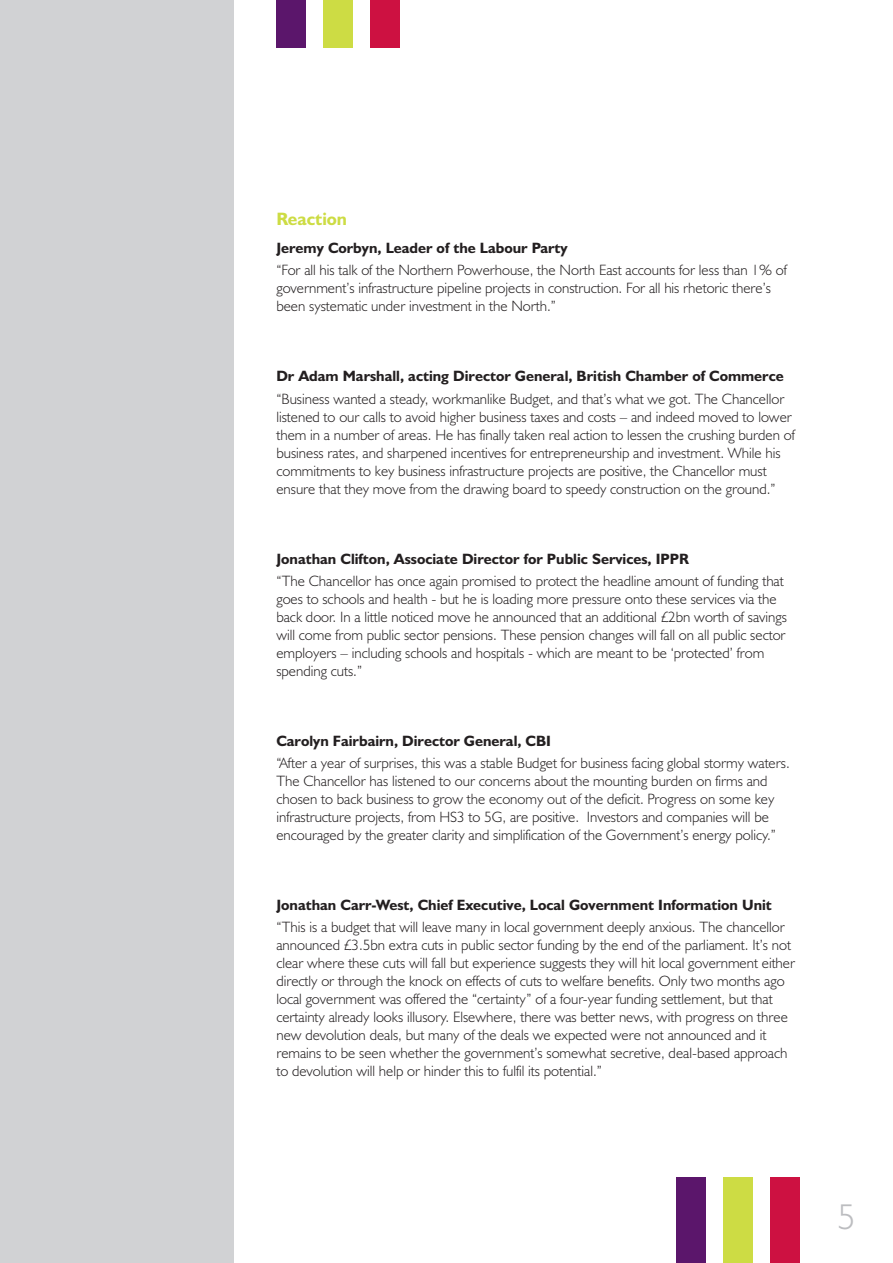
<style>
.page{position:relative;width:893px;height:1263px;background:#fff}
.page>*{position:absolute;margin:0;border:0;box-sizing:border-box;transform-origin:0 0}
.t1{font:300 36px "Humanist 521 BT";color:#bcbdc0}
.t2{font:700 18px "Humanist 521 BT";color:#cddc44}
.t3{font:300 15px/18px "Humanist 521 BT";color:#231f20}
.t4{font:700 15px "Humanist 521 BT";color:#231f20}
</style>
<div class="page">
<div style="left:276px;top:0;width:30px;height:48px;background:#5b166b"></div>
<div style="left:323px;top:0;width:30px;height:48px;background:#cddc44"></div>
<div style="left:370px;top:0;width:30px;height:48px;background:#cd1141"></div>
<div style="left:676px;top:1178px;width:30px;height:85px;background:#5b166b"></div>
<div style="left:723px;top:1178px;width:30px;height:85px;background:#cddc44"></div>
<div style="left:770px;top:1178px;width:30px;height:85px;background:#cd1141"></div>
<div style="left:0;top:0;width:234px;height:1263px;background:#d1d2d4"></div>
<p class="t2" style="left:276px;top:213px;width:72px">Reaction</p>
<p class="t4" style="left:276px;top:243px;width:293px">Jeremy Corbyn, Leader of the Labour Party</p>
<p class="t3" style="left:276px;top:263px;width:512px">“For all his talk of the Northern Powerhouse, the North East accounts for less than 1% of government’s infrastructure pipeline projects in construction. For all his rhetoric there’s been systematic under investment in the North.”</p>
<p class="t4" style="left:276px;top:371px;width:509px">Dr Adam Marshall, acting Director General, British Chamber of Commerce</p>
<p class="t3" style="left:276px;top:391px;width:520px">“Business wanted a steady, workmanlike Budget, and that’s what we got. The Chancellor listened to our calls to avoid higher business taxes and costs – and indeed moved to lower them in a number of areas. He has finally taken real action to lessen the crushing burden of business rates, and sharpened incentives for entrepreneurship and investment. While his commitments to key business infrastructure projects are positive, the Chancellor must ensure that they move from the drawing board to speedy construction on the ground.”</p>
<p class="t4" style="left:276px;top:553px;width:414px">Jonathan Clifton, Associate Director for Public Services, IPPR</p>
<p class="t3" style="left:276px;top:573px;width:512px">“The Chancellor has once again promised to protect the headline amount of funding that goes to schools and health - but he is loading more pressure onto these services via the back door. In a little noticed move he announced that an additional £2bn worth of savings will come from public sector pensions. These pension changes will fall on all public sector employers – including schools and hospitals - which are meant to be ‘protected’ from spending cuts.”</p>
<p class="t4" style="left:276px;top:735px;width:276px">Carolyn Fairbairn, Director General, CBI</p>
<p class="t3" style="left:276px;top:756px;width:515px">“After a year of surprises, this was a stable Budget for business facing global stormy waters.<br>The Chancellor has listened to our concerns about the mounting burden on firms and chosen to back business to grow the economy out of the deficit. Progress on some key infrastructure projects, from HS3 to 5G, are positive. Investors and companies will be encouraged by the greater clarity and simplification of the Government’s energy policy.”</p>
<p class="t4" style="left:276px;top:900px;width:497px">Jonathan Carr-West, Chief Executive, Local Government Information Unit</p>
<p class="t3" style="left:276px;top:920px;width:520px">“This is a budget that will leave many in local government deeply anxious. The chancellor announced £3.5bn extra cuts in public sector funding by the end of the parliament. It’s not clear where these cuts will fall but experience suggests they will hit local government either directly or through the knock on effects of cuts to welfare benefits. Only two months ago local government was offered the “certainty” of a four-year funding settlement, but that certainty already looks illusory. Elsewhere, there was better news, with progress on three new devolution deals, but many of the deals we expected were not announced and it remains to be seen whether the government’s somewhat secretive, deal-based approach to devolution will help or hinder this to fulfil its potential.”</p>
<h1 class="t1" style="left:837px;top:1204px;width:20px">5</h1>
</div>
